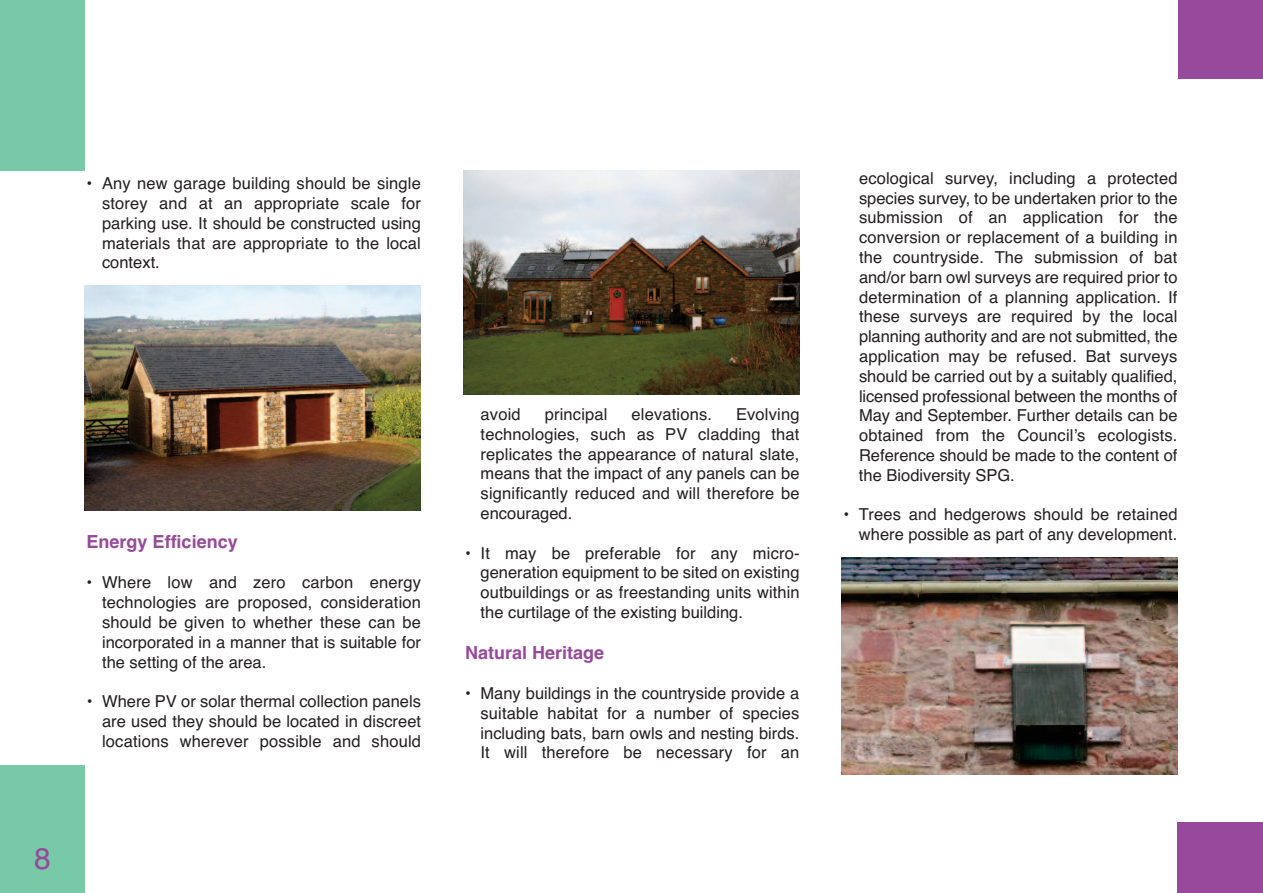
<style>
.page{position:relative;width:1263px;height:893px;background:#fff}
.page>*{position:absolute;margin:0;border:0;box-sizing:border-box;transform-origin:0 0}
.t1{font:30px "Helvetica";color:#97499b}
.t2{font:700 18px "Helvetica";color:#97499b}
.t3{font:16.5px/19.8px "Helvetica";color:#231f20;text-align:justify}
</style>
<div class="page">
<div style="left:0;top:0;width:85px;height:170px;background:#78c9a7"></div>
<div style="left:1177px;top:0;width:86px;height:78px;background:#97499b"></div>
<div style="left:0;top:766px;width:85px;height:127px;background:#78c9a7"></div>
<div style="left:1177px;top:823px;width:86px;height:70px;background:#97499b"></div>
<img style="left:463px;top:170px;width:336px;height:225px">
<img style="left:85px;top:285px;width:336px;height:225px">
<img style="left:842px;top:557px;width:336px;height:218px">
<p class="t3" style="left:102px;top:174px;width:320px;text-indent:-15px">• Any new garage building should be single storey and at an appropriate scale for parking use. It should be constructed using materials that are appropriate to the local context.</p>
<p class="t2" style="left:87px;top:531px;width:153px">Energy Efficiency</p>
<p class="t3" style="left:102px;top:573px;width:320px;text-indent:-15px">• Where low and zero carbon energy technologies are proposed, consideration should be given to whether these can be incorporated in a manner that is suitable for the setting of the area.</p>
<p class="t3" style="left:102px;top:691px;width:320px;text-indent:-15px">• Where PV or solar thermal collection panels are used they should be located in discreet locations wherever possible and should</p>
<h1 class="t1" style="left:34px;top:841px;width:18px">8</h1>
<p class="t3" style="left:481px;top:404px;width:42px">avoid</p>
<p class="t3" style="left:545px;top:404px;width:64px">principal</p>
<p class="t3" style="left:631px;top:404px;width:82px">elevations.</p>
<p class="t3" style="left:481px;top:404px;width:320px;text-indent:255px">Evolving technologies, such as PV cladding that replicates the appearance of natural slate, means that the impact of any panels can be significantly reduced and will therefore be encouraged.</p>
<p class="t3" style="left:481px;top:543px;width:320px;text-indent:-15px">• It may be preferable for any micro&shy;generation equipment to be sited on existing outbuildings or as freestanding units within the curtilage of the existing building.</p>
<p class="t2" style="left:465px;top:642px;width:141px">Natural Heritage</p>
<p class="t3" style="left:480px;top:683px;width:320px;text-indent:-15px">• Many buildings in the countryside provide a suitable habitat for a number of species including bats, barn owls and nesting birds.<br>It will therefore be necessary for an</p>
<p class="t3" style="left:859px;top:168px;width:320px">ecological survey, including a protected species survey, to be undertaken prior to the submission of an application for the conversion or replacement of a building in the countryside. The submission of bat and/or barn owl surveys are required prior to determination of a planning application. If these surveys are required by the local planning authority and are not submitted, the application may be refused. Bat surveys should be carried out by a suitably qualified, licensed professional between the months of May and September. Further details can be obtained from the Council’s ecologists.<br>Reference should be made to the content of the Biodiversity SPG.</p>
<p class="t3" style="left:843px;top:505px;width:335px;text-align:right">• Trees and hedgerows should be retained where possible as part of any development.</p>
</div>
